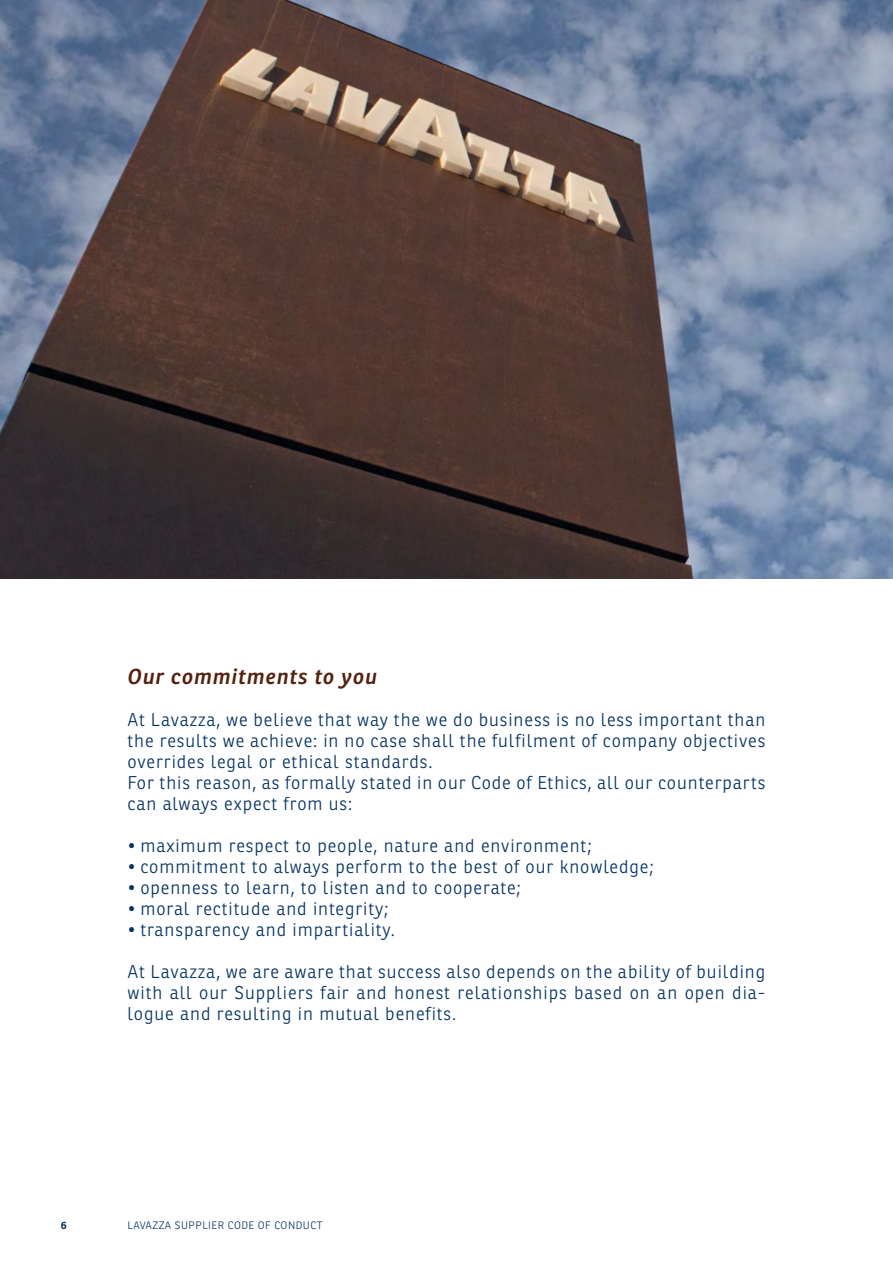
<style>
.page{position:relative;width:893px;height:1263px;background:#fff}
.page>*{position:absolute;margin:0;border:0;box-sizing:border-box;transform-origin:0 0}
.t1{font:italic 600 21px "Ronnia";letter-spacing:.05em;color:#56210f}
.t2{font:300 18px/21px "Ronnia";letter-spacing:.05em;color:#063363}
.t3{font:300 10.5px "Ronnia";letter-spacing:.05em;color:#063363}
.t4{font:700 10.5px "Ronnia";color:#063363}
</style>
<div class="page">
<img style="left:0;top:0;width:893px;height:578px">
<p class="t1" style="left:128px;top:663px;width:251px">Our commitments to you</p>
<p class="t2" style="left:128px;top:709px;width:639px">At Lavazza, we believe that way the we do business is no less important than the results we achieve: in no case shall the fulfilment of company objectives overrides legal or ethical standards.<br>For this reason, as formally stated in our Code of Ethics, all our counterparts can always expect from us:</p>
<p class="t2" style="left:128px;top:835px;width:465px">• maximum respect to people, nature and environment;</p>
<p class="t2" style="left:128px;top:856px;width:527px">• commitment to always perform to the best of our knowledge;</p>
<p class="t2" style="left:128px;top:877px;width:394px">• openness to learn, to listen and to cooperate;</p>
<p class="t2" style="left:128px;top:898px;width:262px">• moral rectitude and integrity;</p>
<p class="t2" style="left:128px;top:919px;width:269px">• transparency and impartiality.</p>
<p class="t2" style="left:128px;top:961px;width:639px;text-align:justify">At Lavazza, we are aware that success also depends on the ability of building with all our Suppliers fair and honest relationships based on an open dia&shy;logue and resulting in mutual benefits.</p>
<p class="t4" style="left:61px;top:1218px;width:8px">6</p>
<p class="t3" style="left:128px;top:1218px;width:197px">LAVAZZA SUPPLIER CODE OF CONDUCT</p>
</div>
